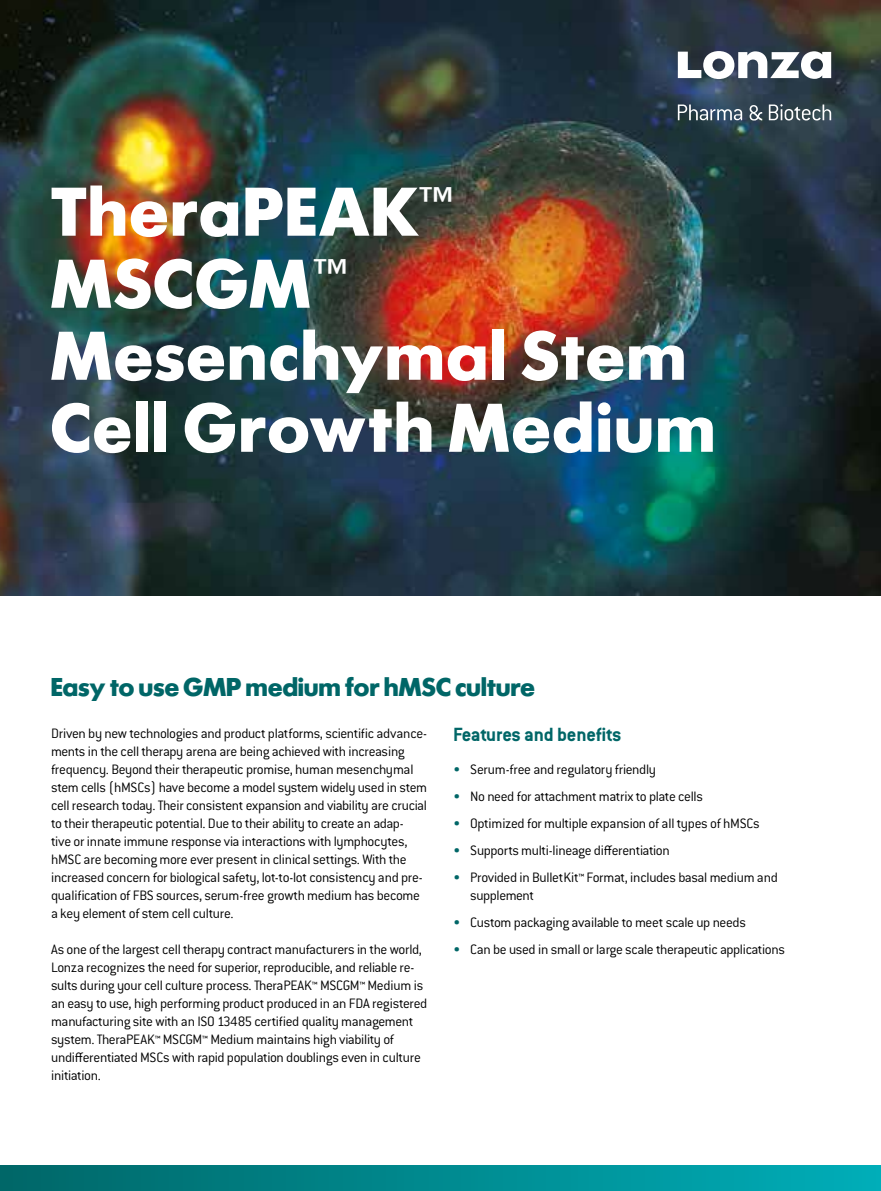
<style>
.page{position:relative;width:881px;height:1191px;background:#fff}
.page>*{position:absolute;margin:0;border:0;box-sizing:border-box;transform-origin:0 0}
.t1{font:700 72px/72px "Futura SH";letter-spacing:.04em;color:#fff}
.t2{font:700 27px "Futura SH";letter-spacing:.015em;color:#006667}
.t3{font:700 21px "Conduit ITC Std";letter-spacing:-.01em;color:#006667}
.t4{font:300 15px/18px "Conduit ITC Std";letter-spacing:-.025em;color:#000}
.s1{color:#006667}
</style>
<div class="page">
<img style="left:0;top:0;width:880px;height:595px">
<div style="left:0;top:1165px;width:880px;height:26px;background:linear-gradient(to right,#006767,#00adb8)"></div>
<svg style="left:677px;top:51px;width:153px;height:28px"></svg>
<svg style="left:677px;top:104px;width:64px;height:16px"></svg>
<svg style="left:749px;top:105px;width:13px;height:15px"></svg>
<svg style="left:768px;top:104px;width:62px;height:16px"></svg>
<h1 class="t1" style="left:51px;top:177px;width:664px">TheraPEAK<sup>™<br></sup>MSCGM<sup>™<br></sup>Mesenchymal Stem<br>Cell Growth Medium</h1>
<h2 class="t2" style="left:51px;top:672px;width:485px">Easy to use GMP medium for hMSC culture</h2>
<p class="t4" style="left:51px;top:724px;width:377px">Driven by new technologies and product platforms, scientific advance&shy;ments in the cell therapy arena are being achieved with increasing frequency. Beyond their therapeutic promise, human mesenchymal stem cells (hMSCs) have become a model system widely used in stem cell research today. Their consistent expansion and viability are crucial to their therapeutic potential. Due to their ability to create an adap&shy;tive or innate immune response via interactions with lymphocytes, hMSC are becoming more ever present in clinical settings. With the increased concern for biological safety, lot-to-lot consistency and pre&shy;qualification of FBS sources, serum-free growth medium has become a key element of stem cell culture.</p>
<p class="t4" style="left:51px;top:940px;width:377px">As one of the largest cell therapy contract manufacturers in the world, Lonza recognizes the need for superior, reproducible, and reliable re&shy;sults during your cell culture process. TheraPEAK™ MSCGM™ Medium is an easy to use, high performing product produced in an FDA registered manufacturing site with an ISO 13485 certified quality management system. TheraPEAK™ MSCGM™ Medium maintains high viability of undifferentiated MSCs with rapid population doublings even in culture initiation.</p>
<h3 class="t3" style="left:453px;top:721px;width:170px">Features and benefits</h3>
<p class="t4" style="left:453px;top:760px;width:204px"><span class="s1">•</span> Serum-free and regulatory friendly</p>
<p class="t4" style="left:453px;top:787px;width:251px"><span class="s1">•</span> No need for attachment matrix to plate cells</p>
<p class="t4" style="left:453px;top:814px;width:308px"><span class="s1">•</span> Optimized for multiple expansion of all types of hMSCs</p>
<p class="t4" style="left:453px;top:841px;width:218px"><span class="s1">•</span> Supports multi-lineage differentiation</p>
<p class="t4" style="left:470px;top:868px;width:309px;text-indent:-17px"><span class="s1">•</span> Provided in BulletKit™ Format, includes basal medium and supplement</p>
<p class="t4" style="left:453px;top:913px;width:294px"><span class="s1">•</span> Custom packaging available to meet scale up needs</p>
<p class="t4" style="left:453px;top:940px;width:333px"><span class="s1">•</span> Can be used in small or large scale therapeutic applications</p>
</div>
